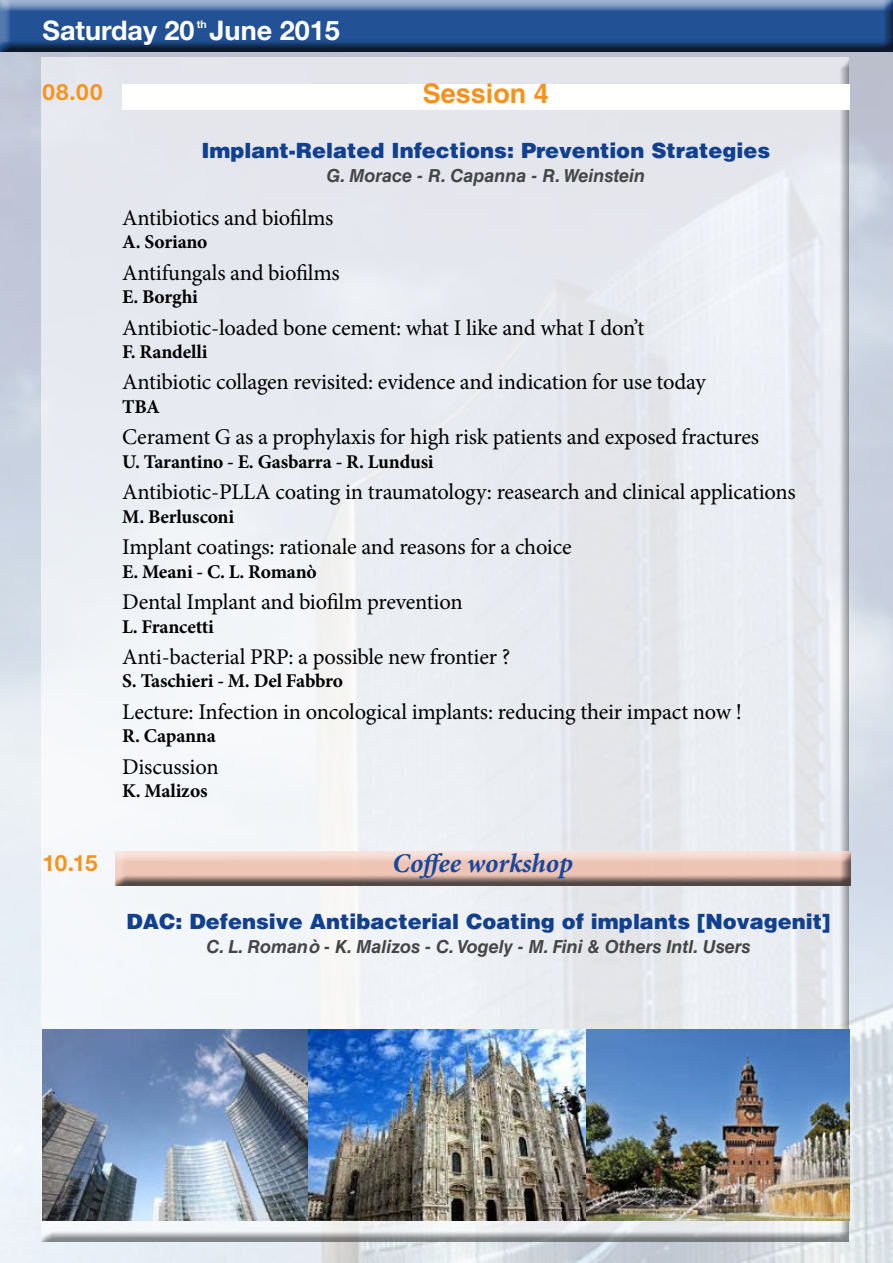
<style>
.page{position:relative;width:893px;height:1263px;background:#fff}
.page>*{position:absolute;margin:0;border:0;box-sizing:border-box;transform-origin:0 0}
.t1{font:700 27px "Helvetica Neue LT Std";color:#fff}
.t2{font:italic 700 27px "Minion Pro";color:#17479e}
.t3{font:700 27px "Helvetica LT Std";color:#f7921e}
.t4{font:22.5px "Minion Pro";letter-spacing:-.01em;color:#000}
.t5{font:700 22.5px "Helvetica Neue LT Std";letter-spacing:.02em;color:#f7941e}
.t6{font:900 21px "Helvetica LT Std";color:#114090}
.t7{font:700 19.5px "Minion Pro";letter-spacing:-.01em;color:#000}
.t8{font:italic 700 18px "Helvetica LT Std";color:#464547}
.t9{font:700 10.5px "Helvetica Neue LT Std";color:#fff}
</style>
<div class="page">
<img style="left:0;top:52px;width:893px;height:1211px">
<div style="left:0;top:0;width:893px;height:52px;background:#000;opacity:.75"></div>
<div style="left:35px;top:50px;width:825px;height:1192px;background:#000;opacity:.75"></div>
<div style="left:122px;top:84px;width:727px;height:25px;background:#fff"></div>
<div style="left:104px;top:839px;width:756px;height:47px;background:#fff;opacity:.75"></div>
<div style="left:108px;top:843px;width:754px;height:43px;background:#000;opacity:.75"></div>
<img style="left:42px;top:1029px;width:542px;height:191px">
<img style="left:584px;top:1029px;width:265px;height:191px">
<p class="t1" style="left:43px;top:13px;width:299px">Saturday 20 June 2015</p>
<p class="t9" style="left:197px;top:18px;width:11px">th</p>
<p class="t5" style="left:43px;top:78px;width:61px">08.00</p>
<p class="t3" style="left:423px;top:77px;width:128px">Session 4</p>
<p class="t5" style="left:43px;top:849px;width:57px">10.15</p>
<p class="t6" style="left:201px;top:136px;width:570px">Implant-Related Infections: Prevention Strategies</p>
<p class="t8" style="left:326px;top:164px;width:320px">G. Morace - R. Capanna - R. Weinstein</p>
<p class="t4" style="left:122px;top:202px;width:213px">Antibiotics and biofilms</p>
<p class="t7" style="left:122px;top:228px;width:87px">A. Soriano</p>
<p class="t4" style="left:122px;top:257px;width:219px">Antifungals and biofilms</p>
<p class="t7" style="left:122px;top:283px;width:77px">E. Borghi</p>
<p class="t4" style="left:122px;top:312px;width:523px">Antibiotic-loaded bone cement: what I like and what I don’t</p>
<p class="t7" style="left:122px;top:338px;width:87px">F. Randelli</p>
<p class="t4" style="left:122px;top:367px;width:585px">Antibiotic collagen revisited: evidence and indication for use today</p>
<p class="t7" style="left:122px;top:393px;width:39px">TBA</p>
<p class="t4" style="left:122px;top:422px;width:638px">Cerament G as a prophylaxis for high risk patients and exposed fractures</p>
<p class="t7" style="left:122px;top:448px;width:313px">U. Tarantino - E. Gasbarra - R. Lundusi</p>
<p class="t4" style="left:122px;top:477px;width:675px">Antibiotic-PLLA coating in traumatology: reasearch and clinical applications</p>
<p class="t7" style="left:122px;top:503px;width:113px">M. Berlusconi</p>
<p class="t4" style="left:122px;top:532px;width:451px">Implant coatings: rationale and reasons for a choice</p>
<p class="t7" style="left:122px;top:558px;width:196px">E. Meani - C. L. Romanò</p>
<p class="t4" style="left:122px;top:587px;width:342px">Dental Implant and biofilm prevention</p>
<p class="t7" style="left:122px;top:612px;width:93px">L. Francetti</p>
<p class="t4" style="left:122px;top:642px;width:390px">Anti-bacterial PRP: a possible new frontier ?</p>
<p class="t7" style="left:122px;top:667px;width:222px">S. Taschieri - M. Del Fabbro</p>
<p class="t4" style="left:122px;top:697px;width:621px">Lecture: Infection in oncological implants: reducing their impact now !</p>
<p class="t7" style="left:122px;top:722px;width:95px">R. Capanna</p>
<p class="t4" style="left:122px;top:751px;width:98px">Discussion</p>
<p class="t7" style="left:122px;top:777px;width:87px">K. Malizos</p>
<p class="t2" style="left:392px;top:845px;width:182px">Coffee workshop</p>
<p class="t6" style="left:127px;top:908px;width:705px">DAC: Defensive Antibacterial Coating of implants [Novagenit]</p>
<p class="t8" style="left:206px;top:936px;width:545px">C. L. Romanò - K. Malizos - C. Vogely - M. Fini &amp; Others Intl. Users</p>
</div>
